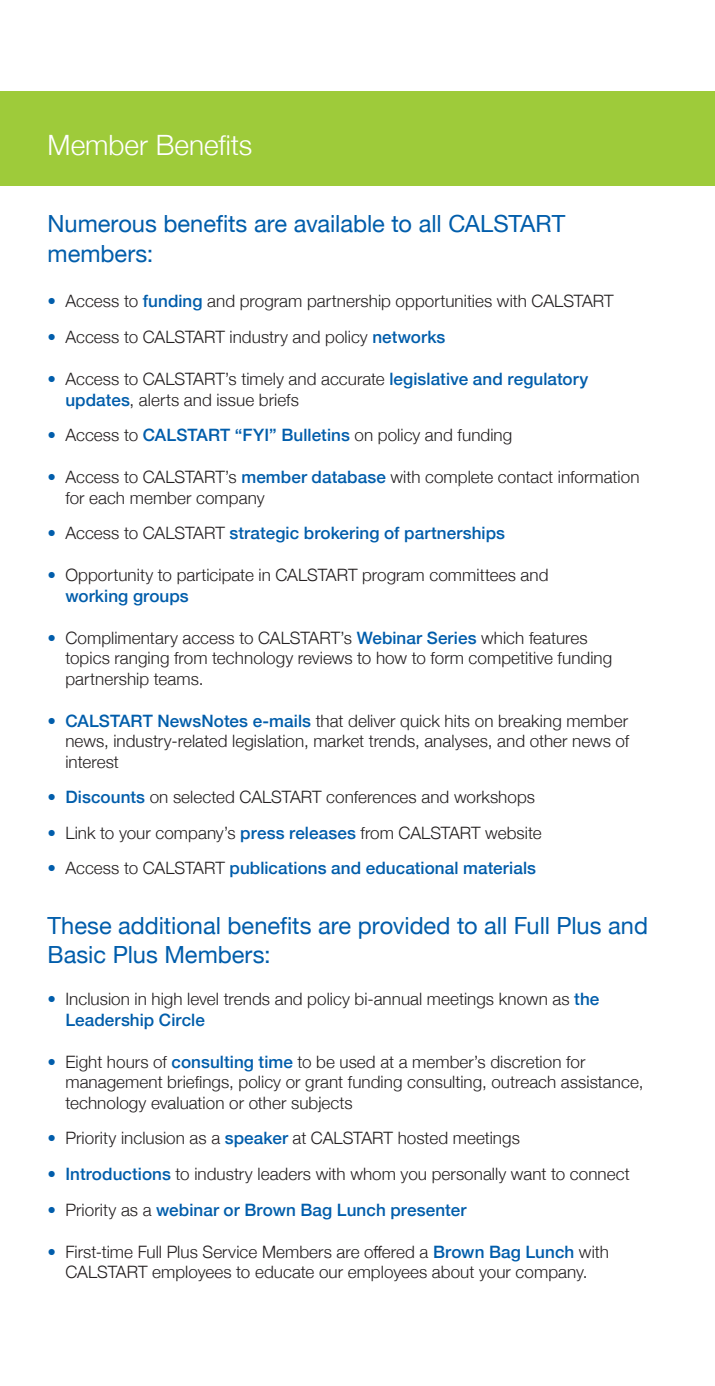
<style>
.page{position:relative;width:715px;height:1386px;background:#fff}
.page>*{position:absolute;margin:0;border:0;box-sizing:border-box;transform-origin:0 0}
.body{font:300 28px "Helvetica Neue";color:#fff}
.Headline{font:23.62px/29.8px "Helvetica Neue";color:#015dab}
.body-2{font:300 17.15px/20.5px "Helvetica Neue";letter-spacing:.005em;color:#231f20}
.body-3{font:500 17.15px "Helvetica Neue";letter-spacing:.005em;color:#015dab}
.s1{color:#015dab}
.s2{font-weight:500;color:#015dab}
.s3{font-weight:300}
.s4{font-weight:300;color:#231f20}
</style>
<div class="page">
<div style="left:0;top:91px;width:714px;height:95px;background:#9ecb3a"></div>
<p class="body" style="left:48px;top:122px;width:206px">Member Benefits</p>
<p class="Headline" style="left:48px;top:210px;width:519px">Numerous benefits are available to all CALSTART members:</p>
<p class="body-2" style="left:48px;top:290px;width:567px"><span class="s1">•</span> Access to <span class="s2">funding</span> and program partnership opportunities with CALSTART</p>
<p class="body-2" style="left:48px;top:326px;width:399px"><span class="s1">•</span> Access to CALSTART industry and policy <span class="s2">networks</span></p>
<p class="body-2" style="left:65px;top:368px;width:524px;text-indent:-18px"><span class="s1">•</span> Access to CALSTART’s timely and accurate <span class="s2">legislative and regulatory updates</span>, alerts and issue briefs</p>
<p class="body-2" style="left:48px;top:424px;width:466px"><span class="s1">•</span> Access to <span class="s2">CALSTART “FYI” Bulletins</span> on policy and funding</p>
<p class="body-2" style="left:65px;top:466px;width:575px;text-indent:-18px"><span class="s1">•</span> Access to CALSTART’s <span class="s2">member database</span> with complete contact information for each member company</p>
<p class="body-3" style="left:48px;top:519px;width:459px"><span class="s3">•</span> <span class="s4">Access to CALSTART</span> strategic brokering of partnerships</p>
<p class="body-2" style="left:65px;top:564px;width:484px;text-indent:-18px"><span class="s1">•</span> Opportunity to participate in CALSTART program committees and <span class="s2">working groups</span></p>
<p class="body-2" style="left:65px;top:626px;width:548px;text-indent:-18px"><span class="s1">•</span> Complimentary access to CALSTART’s <span class="s2">Webinar Series</span> which features topics ranging from technology reviews to how to form competitive funding partnership teams.</p>
<p class="body-2" style="left:65px;top:709px;width:565px;text-align:justify;text-indent:-18px"><span class="s1">•</span> <span class="s2">CALSTART NewsNotes e-mails</span> that deliver quick hits on breaking member news, industry-related legislation, market trends, analyses, and other news of interest</p>
<p class="body-2" style="left:48px;top:786px;width:489px"><span class="s1">•</span> <span class="s2">Discounts</span> on selected CALSTART conferences and workshops</p>
<p class="body-2" style="left:48px;top:821px;width:495px"><span class="s1">•</span> Link to your company’s <span class="s2">press releases</span> from CALSTART website</p>
<p class="body-3" style="left:48px;top:854px;width:490px"><span class="s3">•</span> <span class="s4">Access to CALSTART</span> publications and educational materials</p>
<p class="Headline" style="left:48px;top:912px;width:601px">These additional benefits are provided to all Full Plus and<br>Basic Plus Members:</p>
<p class="body-2" style="left:65px;top:988px;width:535px;text-indent:-18px"><span class="s1">•</span> Inclusion in high level trends and policy bi-annual meetings known as <span class="s2">the<br>Leadership Circle</span></p>
<p class="body-2" style="left:65px;top:1051px;width:579px;text-indent:-18px"><span class="s1">•</span> Eight hours of <span class="s2">consulting time</span> to be used at a member’s discretion for management briefings, policy or grant funding consulting, outreach assistance, technology evaluation or other subjects</p>
<p class="body-2" style="left:48px;top:1127px;width:473px"><span class="s1">•</span> Priority inclusion as a <span class="s2">speaker</span> at CALSTART hosted meetings</p>
<p class="body-2" style="left:48px;top:1163px;width:583px"><span class="s1">•</span> <span class="s2">Introductions</span> to industry leaders with whom you personally want to connect</p>
<p class="body-3" style="left:48px;top:1196px;width:420px"><span class="s3">•</span> <span class="s4">Priority as a</span> webinar or Brown Bag Lunch presenter</p>
<p class="body-2" style="left:48px;top:1240px;width:562px;text-align:center"><span class="s1">•</span> First-time Full Plus Service Members are offered a <span class="s2">Brown Bag Lunch</span> with<br>CALSTART employees to educate our employees about your company.</p>
</div>
